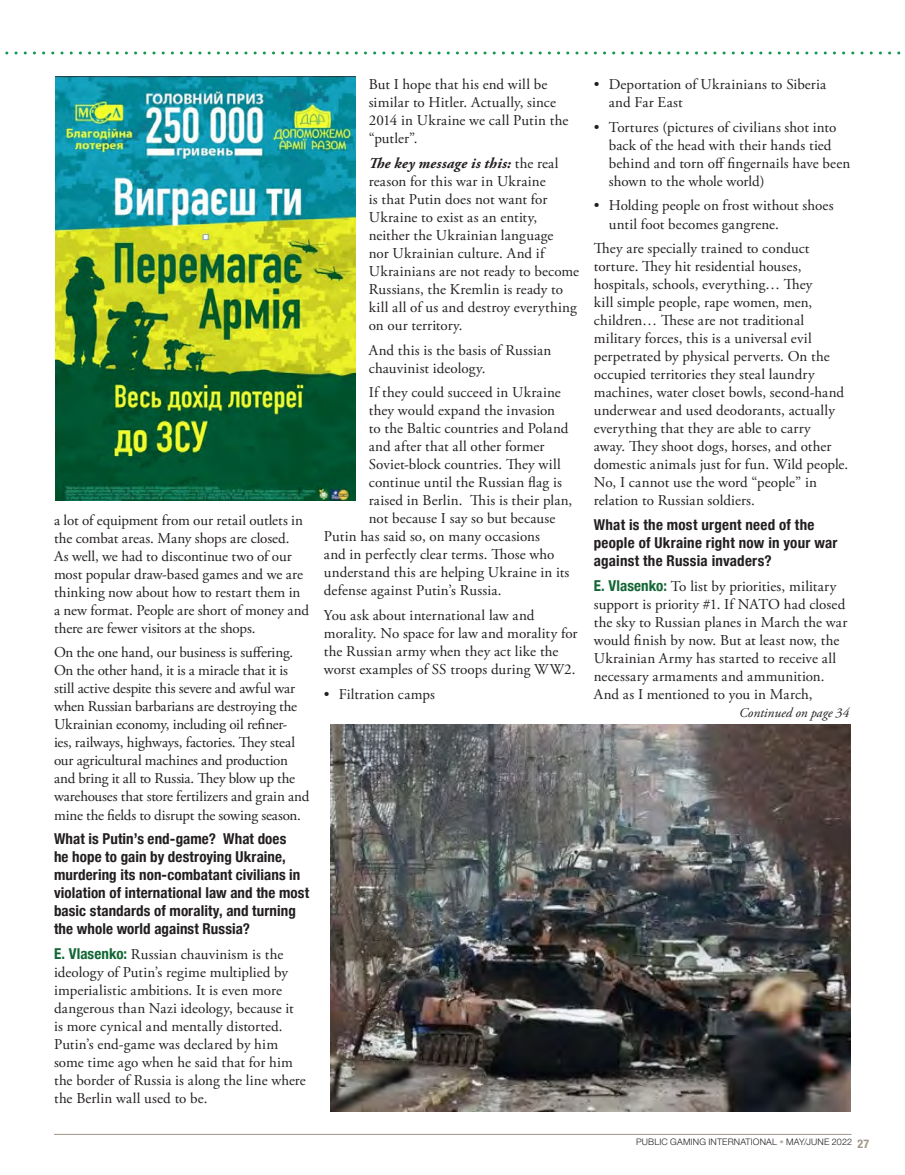
<style>
.page{position:relative;width:905px;height:1175px;background:#fff}
.page>*{position:absolute;margin:0;border:0;box-sizing:border-box;transform-origin:0 0}
.t1{font:15px/18px "Adobe Garamond Pro";letter-spacing:.005em;color:#231f20}
.t2{font:700 condensed 15px/18px "Helvetica Neue";letter-spacing:.01em;color:#231f20}
.t3{font:italic 13.5px "Adobe Garamond Pro";color:#231f20}
.t4{font:700 condensed 12px "Helvetica Neue LT Std";color:#a19689}
.t5{font:300 9px "Helvetica Neue LT Std";letter-spacing:.02em;color:#231f20}
.s1{font-family:"Helvetica Neue";font-weight:700;font-stretch:condensed;color:#126634}
.s2{font-weight:700;font-style:italic}
.s3{color:#beb6ad}
</style>
<div class="page">
<hr style="left:54px;top:1134px;width:797px;height:1px;background:#a19689">
<svg style="left:5px;top:51px;width:896px;height:3px"></svg>
<img style="left:55px;top:77px;width:300px;height:423px">
<img style="left:330px;top:724px;width:520px;height:388px">
<p class="t1" style="left:54px;top:511px;width:256px">a lot of equipment from our retail outlets in the combat areas. Many shops are closed.<br>As well, we had to discontinue two of our most popular draw-based games and we are thinking now about how to restart them in a new format. People are short of money and there are fewer visitors at the shops.</p>
<p class="t1" style="left:54px;top:644px;width:257px">On the one hand, our business is suffering.<br>On the other hand, it is a miracle that it is still active despite this severe and awful war when Russian barbarians are destroying the Ukrainian economy, including oil refiner-<br>ies, railways, highways, factories. They steal our agricultural machines and production and bring it all to Russia. They blow up the warehouses that store fertilizers and grain and mine the fields to disrupt the sowing season.</p>
<p class="t2" style="left:54px;top:829px;width:257px">What is Putin’s end-game? What does<br>he hope to gain by destroying Ukraine, murdering its non-combatant civilians in violation of international law and the most basic standards of morality, and turning the whole world against Russia?</p>
<p class="t1" style="left:54px;top:945px;width:253px"><span class="s1">E. Vlasenko:</span> Russian chauvinism is the ideology of Putin’s regime multiplied by imperialistic ambitions. It is even more dangerous than Nazi ideology, because it is more cynical and mentally distorted.<br>Putin’s end-game was declared by him some time ago when he said that for him the border of Russia is along the line where the Berlin wall used to be.</p>
<p class="t1" style="left:369px;top:76px;width:201px">But I hope that his end will be similar to Hitler. Actually, since<br>2014 in Ukraine we call Putin the “putler”.</p>
<p class="t1" style="left:369px;top:154px;width:212px"><span class="s2">The key message is this:</span> the real reason for this war in Ukraine<br>is that Putin does not want for<br>Ukraine to exist as an entity, neither the Ukrainian language<br>nor Ukrainian culture. And if<br>Ukrainians are not ready to become<br>Russians, the Kremlin is ready to kill all of us and destroy everything on our territory.</p>
<p class="t1" style="left:369px;top:341px;width:184px">And this is the basis of Russian chauvinist ideology.</p>
<p class="t1" style="left:369px;top:384px;width:194px">If they could succeed in Ukraine</p>
<p class="t1" style="left:369px;top:402px;width:188px">they would expand the invasion</p>
<p class="t1" style="left:369px;top:420px;width:201px">to the Baltic countries and Poland</p>
<p class="t1" style="left:369px;top:438px;width:177px">and after that all other former</p>
<p class="t1" style="left:369px;top:456px;width:193px">Soviet-block countries. They will</p>
<p class="t1" style="left:369px;top:474px;width:194px">continue until the Russian flag is</p>
<p class="t1" style="left:369px;top:492px;width:205px">raised in Berlin. This is their plan,</p>
<p class="t1" style="left:369px;top:510px;width:188px">not because I say so but because</p>
<p class="t1" style="left:324px;top:528px;width:218px">Putin has said so, on many occasions</p>
<p class="t1" style="left:324px;top:546px;width:232px">and in perfectly clear terms. Those who</p>
<p class="t1" style="left:324px;top:564px;width:247px">understand this are helping Ukraine in its</p>
<p class="t1" style="left:324px;top:582px;width:179px">defense against Putin’s Russia.</p>
<p class="t1" style="left:324px;top:607px;width:255px">You ask about international law and morality. No space for law and morality for the Russian army when they act like the worst examples of SS troops during WW2.</p>
<p class="t1" style="left:324px;top:685px;width:113px">• Filtration camps</p>
<p class="t1" style="left:608px;top:76px;width:219px;text-indent:-15px">• Deportation of Ukrainians to Siberia and Far East</p>
<p class="t1" style="left:608px;top:118px;width:243px;text-indent:-15px">• Tortures (pictures of civilians shot into back of the head with their hands tied behind and torn off fingernails have been shown to the whole world)</p>
<p class="t1" style="left:608px;top:197px;width:226px;text-indent:-15px">• Holding people on frost without shoes until foot becomes gangrene.</p>
<p class="t1" style="left:593px;top:240px;width:256px">They are specially trained to conduct torture. They hit residential houses, hospitals, schools, everything… They<br>kill simple people, rape women, men, children… These are not traditional military forces, this is a universal evil perpetrated by physical perverts. On the occupied territories they steal laundry machines, water closet bowls, second-hand underwear and used deodorants, actually everything that they are able to carry<br>away. They shoot dogs, horses, and other domestic animals just for fun. Wild people.<br>No, I cannot use the word “people” in relation to Russian soldiers.</p>
<p class="t2" style="left:593px;top:515px;width:245px">What is the most urgent need of the people of Ukraine right now in your war against the Russia invaders?</p>
<p class="t1" style="left:593px;top:577px;width:255px"><span class="s1">E. Vlasenko:</span> To list by priorities, military support is priority #1. If NATO had closed the sky to Russian planes in March the war would finish by now. But at least now, the Ukrainian Army has started to receive all necessary armaments and ammunition.<br>And as I mentioned to you in March,</p>
<p class="t3" style="left:739px;top:705px;width:111px">Continued on page 34</p>
<p class="t5" style="left:636px;top:1135px;width:217px">PUBLIC GAMING INTERNATIONAL <span class="s3">•</span> MAY/JUNE 2022</p>
<p class="t4" style="left:857px;top:1136px;width:13px">27</p>
</div>
